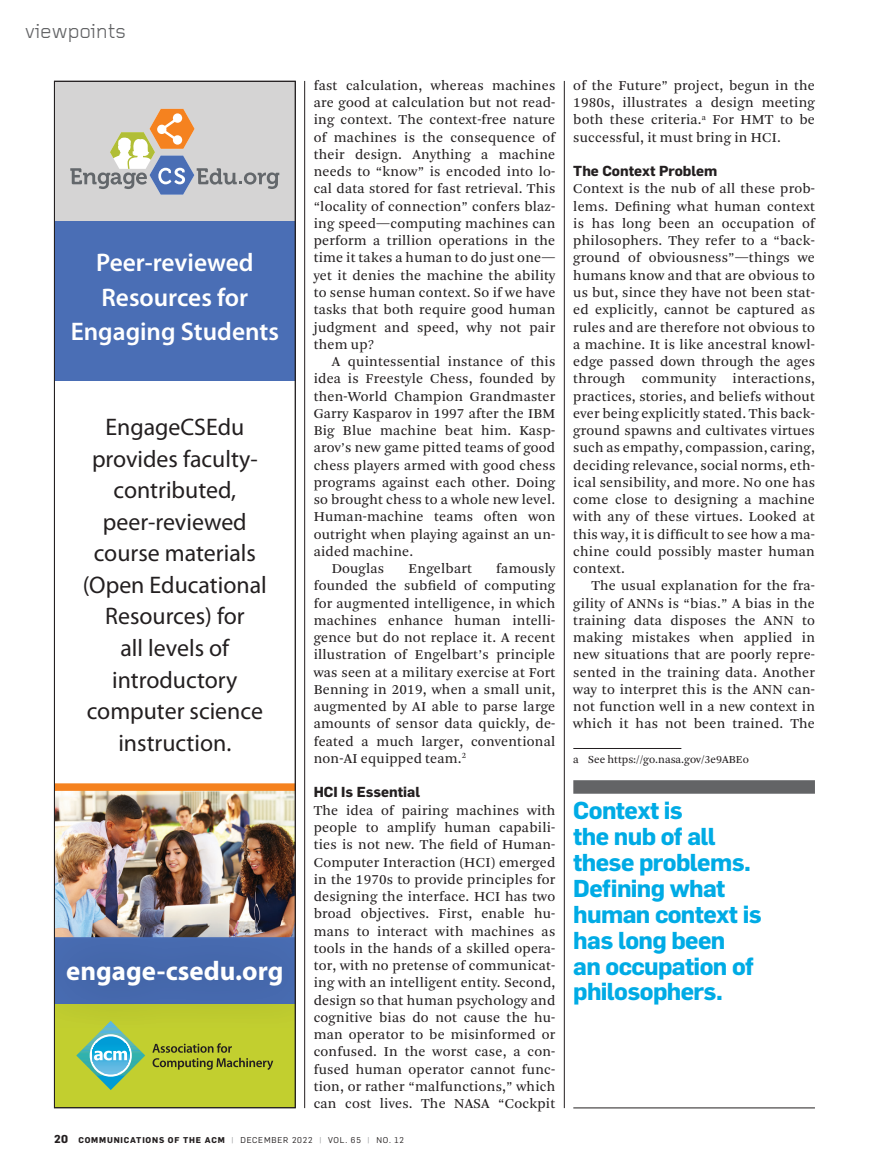
<style>
.page{position:relative;width:878px;height:1175px;background:#fff}
.page>*{position:absolute;margin:0;border:0;box-sizing:border-box;transform-origin:0 0}
.t1{font:700 27px "Myriad Pro";color:#fff}
.t2{font:600 25.5px/34.5px "Myriad Pro";color:#fff;text-align:center}
.t3{font:24px/31.5px "Myriad Pro";color:#231f20;text-align:center}
.Views_pullquote_top{font:700 24px/25.8px "Flama";letter-spacing:-.025em;color:#00abe5}
.t4{font:21px "Foundry Gridnik";letter-spacing:-.015em;color:#636466}
.Text_justified{font:14.25px/17.2px "Arnhem Blond";letter-spacing:.015em;color:#231f20;text-align:justify}
.Text_justified_no_in{font:14.25px/17.2px "Arnhem Blond";letter-spacing:.015em;color:#231f20;text-align:justify}
.Text_standard_subhea{font:700 14.25px "Flama";color:#231f20}
.Ftnote_rule{font:11.25px "Arnhem Blond";color:#231f20}
.t5{font:8.25px "Flama";letter-spacing:.1em;color:#231f20}
.s1{font-weight:700;font-size:11.25px}
.s2{font-weight:700}
.s3{color:#949698}
</style>
<div class="page">
<hr style="left:573px;top:748px;width:108px;height:1px;background:#231f20">
<hr style="left:304px;top:81px;width:1px;height:1027px;background:#231f20">
<hr style="left:564px;top:81px;width:1px;height:1027px;background:#231f20">
<div style="left:573px;top:780px;width:241px;height:13px;background:#636466"></div>
<hr style="left:573px;top:1107px;width:241px;height:1px;background:#231f20">
<div style="left:54px;top:81px;width:241px;height:139px;background:#d5d4d4"></div>
<div style="left:54px;top:220px;width:241px;height:160px;background:#4a6eb5"></div>
<img style="left:56px;top:791px;width:238px;height:129px">
<svg style="left:70px;top:109px;width:209px;height:86px"></svg>
<div style="left:54px;top:938px;width:241px;height:170px;background:#c2cf2f"></div>
<svg style="left:152px;top:1043px;width:121px;height:26px"></svg>
<img style="left:56px;top:920px;width:238px;height:17px">
<img style="left:56px;top:1003px;width:238px;height:1px">
<svg style="left:76px;top:1021px;width:69px;height:69px"></svg>
<div style="left:56px;top:938px;width:238px;height:65px;background:#4668ad"></div>
<div style="left:54px;top:783px;width:242px;height:8px;background:#f5821f"></div>
<hr style="left:54px;top:937px;width:242px;height:1px;background:#4a6eb5">
<div style="left:54px;top:81px;width:242px;height:1027px;border:1px solid #231f20"></div>
<h3 class="t4" style="left:25px;top:19px;width:103px">viewpoints</h3>
<p class="t2" style="left:71px;top:245px;width:210px">Peer-reviewed<br>Resources for<br>Engaging Students</p>
<p class="t3" style="left:83px;top:411px;width:185px">EngageCSEdu provides faculty&shy;contributed, peer-reviewed course materials (Open Educational<br>Resources) for<br>all levels of introductory computer science instruction.</p>
<p class="t1" style="left:66px;top:952px;width:218px">engage-csedu.org</p>
<p class="Text_justified" style="left:314px;top:77px;width:243px">fast calculation, whereas machines are good at calculation but not read&shy;ing context. The context-free nature of machines is the consequence of their design. Anything a machine needs to “know” is encoded into lo&shy;cal data stored for fast retrieval. This “locality of connection” confers blaz&shy;ing speed—computing machines can perform a trillion operations in the time it takes a human to do just one— yet it denies the machine the ability to sense human context. So if we have tasks that both require good human judgment and speed, why not pair them up?</p>
<p class="Text_justified" style="left:314px;top:353px;width:243px;text-indent:18px">A quintessential instance of this idea is Freestyle Chess, founded by then-World Champion Grandmaster Garry Kasparov in 1997 after the IBM Big Blue machine beat him. Kasp&shy;arov’s new game pitted teams of good chess players armed with good chess programs against each other. Doing so brought chess to a whole new level.<br>Human-machine teams often won outright when playing against an un&shy;aided machine.</p>
<p class="Text_justified" style="left:332px;top:560px;width:54px">Douglas</p>
<p class="Text_justified" style="left:408px;top:560px;width:65px">Engelbart</p>
<p class="Text_justified_no_in" style="left:573px;top:77px;width:243px">of the Future” project, begun in the 1980s, illustrates a design meeting both these criteria.<sup>a</sup> For HMT to be successful, it must bring in HCI.</p>
<p class="Text_standard_subhea" style="left:573px;top:162px;width:145px">The Context Problem</p>
<p class="Text_justified_no_in" style="left:573px;top:180px;width:243px">Context is the nub of all these prob&shy;lems. Defining what human context is has long been an occupation of philosophers. They refer to a “back&shy;ground of obviousness”—things we humans know and that are obvious to us but, since they have not been stat&shy;ed explicitly, cannot be captured as rules and are therefore not obvious to a machine. It is like ancestral knowl&shy;edge passed down through the ages through community interactions, practices, stories, and beliefs without ever being explicitly stated. This back&shy;ground spawns and cultivates virtues such as empathy, compassion, caring, deciding relevance, social norms, eth&shy;ical sensibility, and more. No one has come close to designing a machine with any of these virtues. Looked at this way, it is difficult to see how a ma&shy;chine could possibly master human context.</p>
<p class="Text_justified" style="left:573px;top:577px;width:243px;text-indent:18px">The usual explanation for the fra&shy;gility of ANNs is “bias.” A bias in the training data disposes the ANN to making mistakes when applied in new situations that are poorly repre&shy;sented in the training data. Another way to interpret this is the ANN can&shy;not function well in a new context in which it has not been trained. The</p>
<p class="Ftnote_rule" style="left:573px;top:753px;width:177px">a See https://go.nasa.gov/3e9ABEo</p>
<p class="Text_justified" style="left:314px;top:560px;width:243px;text-indent:183px">famously founded the subfield of computing for augmented intelligence, in which machines enhance human intelli&shy;gence but do not replace it. A recent illustration of Engelbart’s principle was seen at a military exercise at Fort Benning in 2019, when a small unit, augmented by AI able to parse large amounts of sensor data quickly, de&shy;feated a much larger, conventional non-AI equipped team.<sup>2</sup></p>
<p class="Text_standard_subhea" style="left:314px;top:783px;width:108px">HCI Is Essential</p>
<p class="Text_justified_no_in" style="left:314px;top:801px;width:243px">The idea of pairing machines with people to amplify human capabili&shy;ties is not new. The field of Human-Computer Interaction (HCI) emerged in the 1970s to provide principles for designing the interface. HCI has two broad objectives. First, enable hu&shy;mans to interact with machines as tools in the hands of a skilled opera&shy;tor, with no pretense of communicat&shy;ing with an intelligent entity. Second, design so that human psychology and cognitive bias do not cause the hu&shy;man operator to be misinformed or confused. In the worst case, a con&shy;fused human operator cannot func&shy;tion, or rather “malfunctions,” which can cost lives. The NASA “Cockpit</p>
<p class="Views_pullquote_top" style="left:573px;top:797px;width:190px">Context is<br>the nub of all these problems.<br>Defining what human context is has long been<br>an occupation of philosophers.</p>
<p class="t5" style="left:54px;top:1134px;width:351px"><span class="s1">20</span> <span class="s2">COMMUNICATIONS OF THE ACM</span> <span class="s3">|</span> DECEMBER 2022 <span class="s3">|</span> VOL. 65 <span class="s3">|</span> NO. 12</p>
</div>
